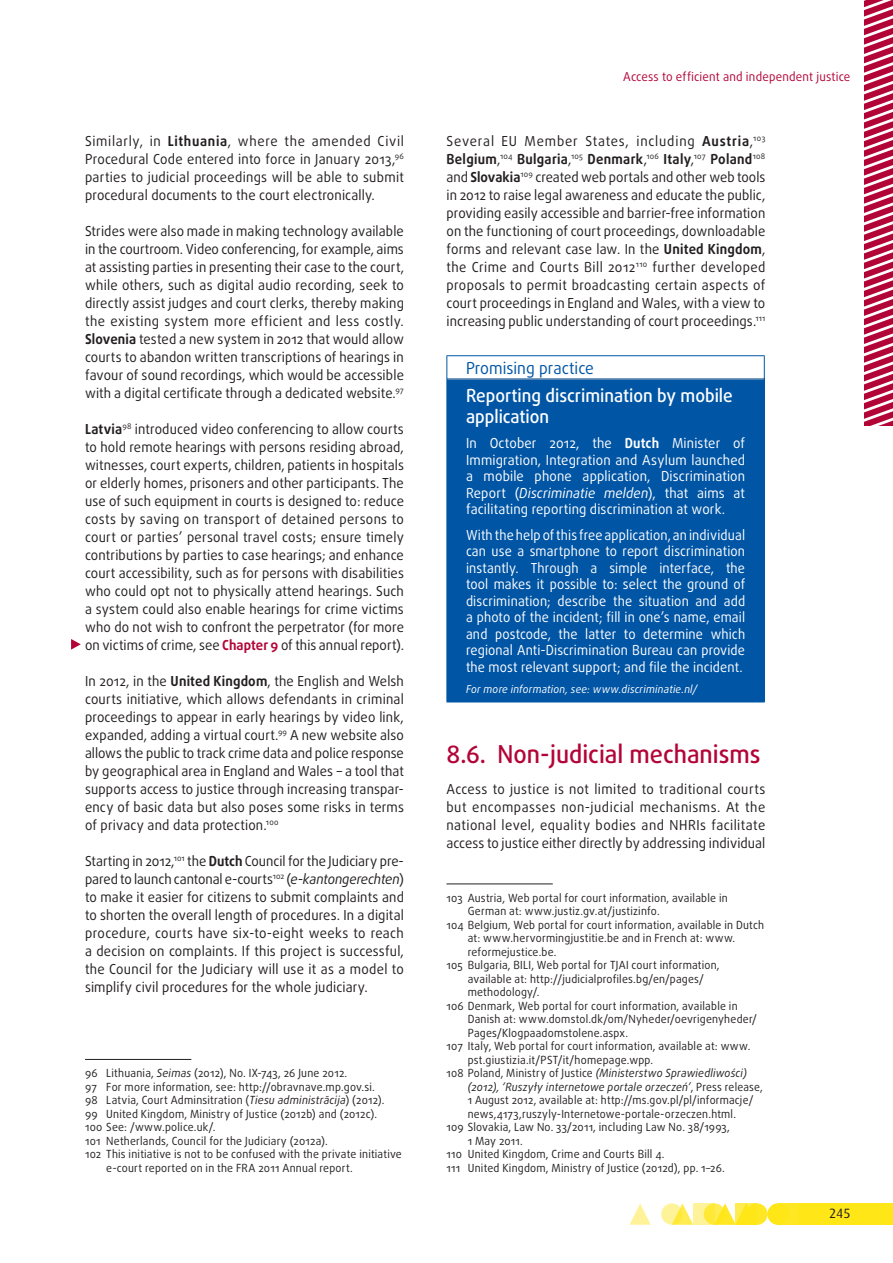
<style>
.page{position:relative;width:893px;height:1263px;background:#fff}
.page>*{position:absolute;margin:0;border:0;box-sizing:border-box;transform-origin:0 0}
.title_1_1{font:500 24.75px "Daxline Pro";color:#b30437;scale:.95 1}
.PROMISING_title{font:500 18px/21.6px "Daxline Pro";color:#fff;scale:.95 1}
.PROMISING_super{font:16.5px "Daxline Pro";color:#0155a5;scale:.95 1}
.body{font:13.8px/18px "Daxline Pro";letter-spacing:.01em;color:#231f20;text-align:justify;scale:.95 1}
.PROMISING_body{font:13.8px/16.5px "Daxline Pro";letter-spacing:.01em;color:#fff;text-align:justify;scale:.93 1}
.PROMISING_body-2{font:13.8px/16.5px "Daxline Pro";letter-spacing:.01em;color:#fff;text-align:justify;scale:.95 1}
.t1{font:13.5px "Dax";color:#231f20}
.t2{font:12.3px "Daxline Pro";letter-spacing:.015em;color:#b30437;scale:.95 1}
.footnote_caption{font:11.25px/13.5px "Daxline Pro";letter-spacing:.02em;color:#231f20;scale:.95 1}
.footnote_caption-2{font:11.25px/13.5px "Daxline Pro";letter-spacing:.02em;color:#231f20;scale:.94 1}
.PROMISING_more_info{font:italic 10.8px "Daxline Pro";letter-spacing:.015em;color:#fff;scale:.95 1}
.s1{font-weight:700}
.s2{font-weight:700;color:#b30437}
.s3{font-style:italic}
</style>
<div class="page">
<div style="left:799px;top:1203px;width:94px;height:22px;background:#ffe616"></div>
<div style="left:746px;top:1203px;width:21px;height:22px;background:#ffe724;border-radius:50%"></div>
<div style="left:778px;top:1203px;width:21px;height:22px;background:#ffe724"></div>
<svg style="left:675px;top:1203px;width:18px;height:22px"></svg>
<svg style="left:629px;top:1203px;width:22px;height:22px"></svg>
<div style="left:767px;top:1203px;width:22px;height:22px;background:#ffe616;border-radius:50%"></div>
<svg style="left:718px;top:1203px;width:18px;height:22px"></svg>
<svg style="left:704px;top:1203px;width:21px;height:22px"></svg>
<svg style="left:661px;top:1203px;width:21px;height:22px"></svg>
<svg style="left:736px;top:1203px;width:21px;height:22px"></svg>
<svg style="left:693px;top:1203px;width:21px;height:22px"></svg>
<svg style="left:864px;top:0;width:29px;height:425px"></svg>
<hr style="left:85px;top:1059px;width:106px;height:1px;background:#231f20">
<div style="left:447px;top:379px;width:317px;height:323px;background:#0155a5"></div>
<hr style="left:447px;top:378px;width:317px;height:1px;background:#c7c8ca">
<hr style="left:446px;top:355px;width:319px;height:1px;background:#0155a5">
<svg style="left:446px;top:356px;width:1px;height:23px"></svg>
<svg style="left:764px;top:356px;width:1px;height:23px"></svg>
<hr style="left:446px;top:379px;width:1px;height:323px;background:#0155a5">
<hr style="left:764px;top:379px;width:1px;height:323px;background:#0155a5">
<hr style="left:446px;top:702px;width:319px;height:1px;background:#0155a5">
<hr style="left:446px;top:883px;width:107px;height:1px;background:#231f20">
<svg style="left:71px;top:639px;width:10px;height:11px"></svg>
<p class="body" style="left:85px;top:132px;width:337px">Similarly, in <span class="s1">Lithuania</span>, where the amended Civil Procedural Code entered into force in January 2013,<sup>96 </sup>parties to judicial proceedings will be able to submit procedural documents to the court electronically.</p>
<p class="body" style="left:85px;top:222px;width:337px">Strides were also made in making technology available in the courtroom. Video conferencing, for example, aims at assisting parties in presenting their case to the court, while others, such as digital audio recording, seek to directly assist judges and court clerks, thereby making the existing system more efficient and less costly.<br><span class="s1">Slovenia</span> tested a new system in 2012 that would allow courts to abandon written transcriptions of hearings in favour of sound recordings, which would be accessible with a digital certificate through a dedicated website.<sup>97</sup></p>
<p class="body" style="left:85px;top:420px;width:337px"><span class="s1">Latvia</span><sup>98</sup> introduced video conferencing to allow courts to hold remote hearings with persons residing abroad, witnesses, court experts, children, patients in hospitals or elderly homes, prisoners and other participants. The use of such equipment in courts is designed to: reduce costs by saving on transport of detained persons to court or parties’ personal travel costs; ensure timely contributions by parties to case hearings; and enhance court accessibility, such as for persons with disabilities who could opt not to physically attend hearings. Such a system could also enable hearings for crime victims who do not wish to confront the perpetrator (for more on victims of crime, see <span class="s2">Chapter 9</span> of this annual report).</p>
<p class="body" style="left:85px;top:672px;width:337px">In 2012, in the <span class="s1">United Kingdom</span>, the English and Welsh courts initiative, which allows defendants in criminal proceedings to appear in early hearings by video link, expanded, adding a virtual court.<sup>99</sup> A new website also allows the public to track crime data and police response by geographical area in England and Wales – a tool that supports access to justice through increasing transpar‑ ency of basic data but also poses some risks in terms of privacy and data protection.<sup>100</sup></p>
<p class="body" style="left:85px;top:852px;width:337px">Starting in 2012,<sup>101</sup> the <span class="s1">Dutch</span> Council for the Judiciary pre‑ pared to launch cantonal e‑courts<sup>102</sup> (<span class="s3">e‑kantongerechten</span>) to make it easier for citizens to submit complaints and to shorten the overall length of procedures. In a digital procedure, courts have six‑to‑eight weeks to reach a decision on complaints. If this project is successful, the Council for the Judiciary will use it as a model to simplify civil procedures for the whole judiciary.</p>
<p class="footnote_caption" style="left:85px;top:1066px;width:277px">96 Lithuania, <span class="s3">Seimas</span> (2012), No. IX-743, 26 June 2012.</p>
<p class="footnote_caption" style="left:85px;top:1080px;width:307px">97 For more information, see: http://obravnave.mp.gov.si.</p>
<p class="footnote_caption" style="left:85px;top:1093px;width:317px">98 Latvia, Court Adminsitration (<span class="s3">Tiesu administrācija</span>) (2012).</p>
<p class="footnote_caption" style="left:85px;top:1107px;width:309px">99 United Kingdom, Ministry of Justice (2012b) and (2012c).</p>
<p class="footnote_caption" style="left:85px;top:1120px;width:139px">100 See: /www.police.uk/.</p>
<p class="footnote_caption" style="left:85px;top:1134px;width:257px">101 Netherlands, Council for the Judiciary (2012a).</p>
<p class="footnote_caption" style="left:106px;top:1147px;width:313px;text-indent:-21px">102 This initiative is not to be confused with the private initiative e‑court reported on in the FRA 2011 Annual report.</p>
<p class="t2" style="left:623px;top:68px;width:241px">Access to efficient and independent justice</p>
<p class="body" style="left:446px;top:132px;width:337px">Several EU Member States, including <span class="s1">Austria</span>,<sup>103<br></sup><span class="s1">Belgium</span>,<sup>104</sup> <span class="s1">Bulgaria</span>,<sup>105</sup> <span class="s1">Denmark</span>,<sup>106</sup> <span class="s1">Italy</span>,<sup>107</sup> <span class="s1">Poland</span><sup>108 </sup>and <span class="s1">Slovakia</span><sup>109</sup> created web portals and other web tools in 2012 to raise legal awareness and educate the public, providing easily accessible and barrier‑free information on the functioning of court proceedings, downloadable forms and relevant case law. In the <span class="s1">United Kingdom</span>, the Crime and Courts Bill 2012<sup>110</sup> further developed proposals to permit broadcasting certain aspects of court proceedings in England and Wales, with a view to increasing public understanding of court proceedings.<sup>111</sup></p>
<p class="PROMISING_super" style="left:466px;top:357px;width:136px">Promising practice</p>
<p class="PROMISING_title" style="left:466px;top:384px;width:282px">Reporting discrimination by mobile application</p>
<p class="PROMISING_body-2" style="left:466px;top:435px;width:295px">In October 2012, the <span class="s1">Dutch</span> Minister of Immigration, Integration and Asylum launched a mobile phone application, Discrimination Report (<span class="s3">Discriminatie melden</span>), that aims at facilitating reporting discrimination at work.</p>
<p class="PROMISING_body" style="left:466px;top:526px;width:302px">With the help of this free application, an individual can use a smartphone to report discrimination instantly. Through a simple interface, the tool makes it possible to: select the ground of discrimination; describe the situation and add a photo of the incident; fill in one’s name, email and postcode, the latter to determine which regional Anti‑Discrimination Bureau can provide the most relevant support; and file the incident.</p>
<p class="PROMISING_more_info" style="left:466px;top:682px;width:245px">For more information, see: www.discriminatie.nl/</p>
<p class="title_1_1" style="left:446px;top:738px;width:332px">8.6. Non‑judicial mechanisms</p>
<p class="body" style="left:446px;top:780px;width:337px">Access to justice is not limited to traditional courts but encompasses non‑judicial mechanisms. At the national level, equality bodies and NHRIs facilitate access to justice either directly by addressing individual</p>
<p class="footnote_caption" style="left:468px;top:891px;width:275px;text-indent:-21px">103 Austria, Web portal for court information, available in<br>German at: www.justiz.gv.at/justizinfo.</p>
<p class="footnote_caption" style="left:468px;top:918px;width:313px;text-indent:-21px">104 Belgium, Web portal for court information, available in Dutch at: www.hervormingjustitie.be and in French at: www. reformejustice.be.</p>
<p class="footnote_caption" style="left:468px;top:958px;width:267px;text-indent:-21px">105 Bulgaria, BILI, Web portal for TJAI court information, available at: http://judicialprofiles.bg/en/pages/ methodology/.</p>
<p class="footnote_caption" style="left:468px;top:999px;width:306px;text-indent:-21px">106 Denmark, Web portal for court information, available in<br>Danish at: www.domstol.dk/om/Nyheder/oevrigenyheder/<br>Pages/Klogpaadomstolene.aspx.</p>
<p class="footnote_caption" style="left:468px;top:1039px;width:299px;text-indent:-21px">107 Italy, Web portal for court information, available at: www. pst.giustizia.it/PST/it/homepage.wpp.</p>
<p class="footnote_caption-2" style="left:468px;top:1066px;width:315px;text-indent:-21px">108 Poland, Ministry of Justice <span class="s3">(Ministerstwo Sprawiedliwości) (2012), ‘Ruszyły internetowe portale orzeczeń’</span>, Press release, 1 August 2012, available at: http://ms.gov.pl/pl/informacje/ news,4173,ruszyly-Internetowe-portale-orzeczen.html.</p>
<p class="footnote_caption" style="left:468px;top:1120px;width:278px;text-indent:-21px">109 Slovakia, Law No. 33/2011, including Law No. 38/1993,<br>1 May 2011.</p>
<p class="footnote_caption" style="left:446px;top:1147px;width:231px">110 United Kingdom, Crime and Courts Bill 4.</p>
<p class="footnote_caption" style="left:446px;top:1161px;width:294px">111 United Kingdom, Ministry of Justice (2012d), pp. 1–26.</p>
<p class="t1" style="left:829px;top:1206px;width:23px">245</p>
<p class="t1" style="left:829px;top:1210px;width:23px">245</p>
</div>
